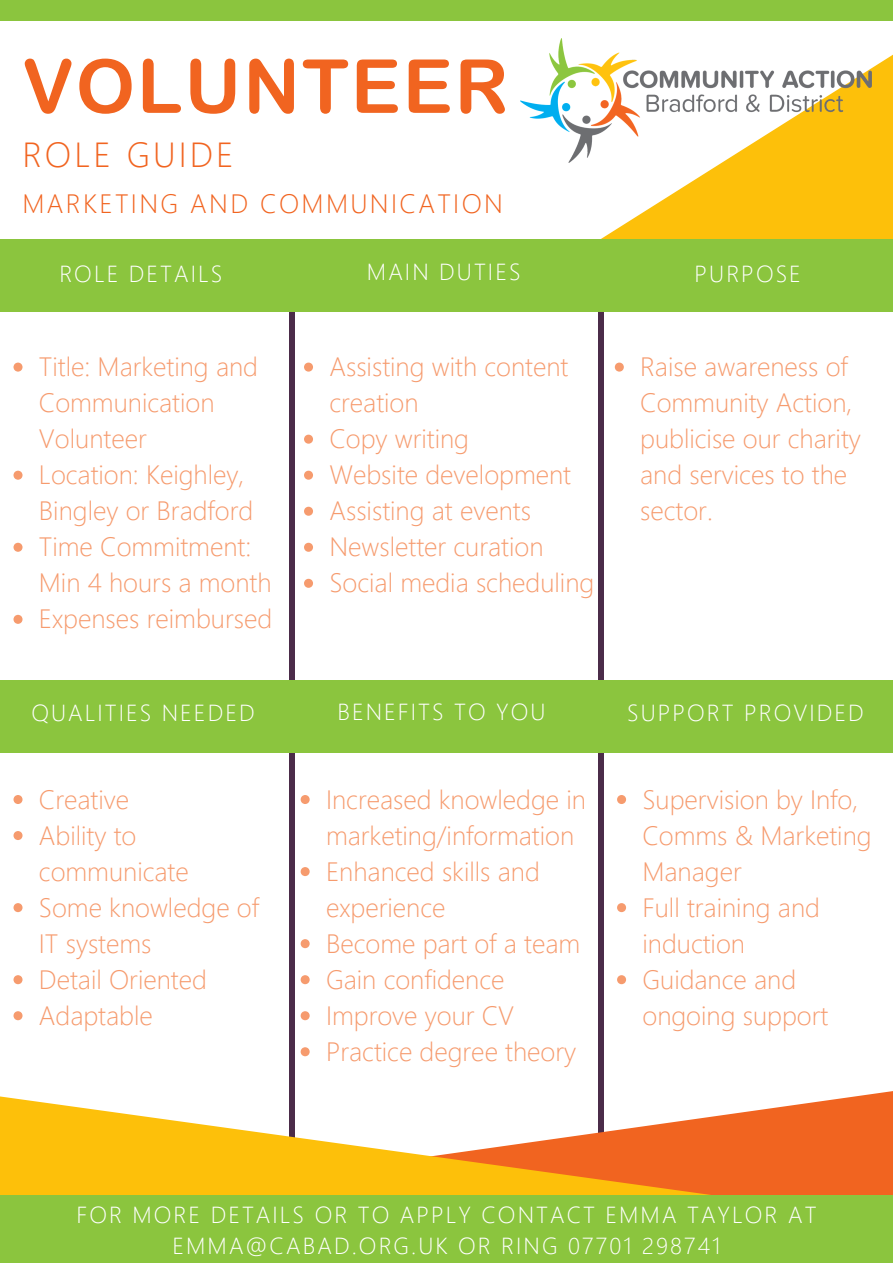
<style>
.page{position:relative;width:893px;height:1263px;background:#fff}
.page>*{position:absolute;margin:0;border:0;box-sizing:border-box;transform-origin:0 0}
.t1{font:74.55px "Arial Rounded MT Bold";letter-spacing:.03em;color:#f16420}
.t2{font:300 34.8px "Segoe UI";letter-spacing:.09em;color:#f16420}
.t3{font:300 26.55px/36px "Segoe UI";color:#f69b6e}
.t4{font:300 26.55px "Segoe UI";letter-spacing:.09em;color:#f16420}
.t5{font:300 23.25px/31.5px "Segoe UI";letter-spacing:.09em;color:#fff;text-align:center}
</style>
<div class="page">
<svg style="left:373px;top:54px;width:520px;height:746px"></svg>
<div style="left:0;top:311px;width:893px;height:437px;background:#fff"></div>
<div style="left:289px;top:245px;width:5px;height:934px;background:#4b2c49"></div>
<div style="left:598px;top:296px;width:6px;height:934px;background:#4b2c49"></div>
<div style="left:0;top:240px;width:893px;height:72px;background:#8bc53e"></div>
<div style="left:0;top:680px;width:893px;height:72px;background:#8bc53e"></div>
<svg style="left:0;top:1041px;width:893px;height:154px"></svg>
<div style="left:0;top:1195px;width:893px;height:68px;background:#8bc53e"></div>
<div style="left:0;top:0;width:893px;height:21px;background:#8bc53e"></div>
<img style="left:520px;top:38px;width:351px;height:124px">
<svg style="left:14px;top:363px;width:9px;height:9px"></svg>
<svg style="left:14px;top:471px;width:9px;height:9px"></svg>
<svg style="left:14px;top:543px;width:9px;height:9px"></svg>
<svg style="left:14px;top:615px;width:9px;height:9px"></svg>
<svg style="left:304px;top:363px;width:9px;height:9px"></svg>
<svg style="left:304px;top:435px;width:9px;height:9px"></svg>
<svg style="left:304px;top:471px;width:9px;height:9px"></svg>
<svg style="left:304px;top:507px;width:9px;height:9px"></svg>
<svg style="left:304px;top:543px;width:9px;height:9px"></svg>
<svg style="left:304px;top:579px;width:9px;height:9px"></svg>
<svg style="left:615px;top:363px;width:9px;height:9px"></svg>
<svg style="left:14px;top:795px;width:9px;height:9px"></svg>
<svg style="left:14px;top:831px;width:9px;height:9px"></svg>
<svg style="left:14px;top:903px;width:9px;height:9px"></svg>
<svg style="left:14px;top:975px;width:9px;height:9px"></svg>
<svg style="left:14px;top:1011px;width:9px;height:9px"></svg>
<svg style="left:301px;top:795px;width:9px;height:9px"></svg>
<svg style="left:301px;top:867px;width:9px;height:9px"></svg>
<svg style="left:301px;top:939px;width:9px;height:9px"></svg>
<svg style="left:301px;top:975px;width:9px;height:9px"></svg>
<svg style="left:301px;top:1011px;width:9px;height:9px"></svg>
<svg style="left:301px;top:1047px;width:9px;height:9px"></svg>
<svg style="left:617px;top:795px;width:9px;height:9px"></svg>
<svg style="left:617px;top:903px;width:9px;height:9px"></svg>
<svg style="left:617px;top:975px;width:9px;height:9px"></svg>
<h1 class="t1" style="left:23px;top:42px;width:487px">VOLUNTEER</h1>
<h2 class="t2" style="left:23px;top:129px;width:213px">ROLE GUIDE</h2>
<p class="t4" style="left:23px;top:184px;width:482px">MARKETING AND COMMUNICATION</p>
<p class="t5" style="left:59px;top:256px;width:164px">ROLE DETAILS</p>
<p class="t5" style="left:367px;top:255px;width:155px">MAIN DUTIES</p>
<p class="t5" style="left:695px;top:256px;width:108px">PURPOSE</p>
<p class="t3" style="left:39px;top:347px;width:235px">Title: Marketing and<br>Communication<br>Volunteer<br>Location: Keighley,<br>Bingley or Bradford<br>Time Commitment:<br>Min 4 hours a month<br>Expenses reimbursed</p>
<p class="t3" style="left:329px;top:347px;width:266px">Assisting with content creation<br>Copy writing<br>Website development<br>Assisting at events<br>Newsletter curation<br>Social media scheduling</p>
<p class="t3" style="left:640px;top:347px;width:222px">Raise awareness of<br>Community Action, publicise our charity and services to the sector.</p>
<p class="t5" style="left:32px;top:695px;width:225px">QUALITIES NEEDED</p>
<p class="t5" style="left:337px;top:694px;width:210px">BENEFITS TO YOU</p>
<p class="t5" style="left:627px;top:695px;width:238px">SUPPORT PROVIDED</p>
<p class="t3" style="left:39px;top:779px;width:222px">Creative<br>Ability to communicate<br>Some knowledge of<br>IT systems<br>Detail Oriented<br>Adaptable</p>
<p class="t3" style="left:326px;top:779px;width:262px">Increased knowledge in marketing/information<br>Enhanced skills and experience<br>Become part of a team<br>Gain confidence<br>Improve your CV<br>Practice degree theory</p>
<p class="t3" style="left:642px;top:779px;width:231px">Supervision by Info,<br>Comms &amp; Marketing<br>Manager<br>Full training and induction<br>Guidance and ongoing support</p>
<p class="t5" style="left:77px;top:1197px;width:741px">FOR MORE DETAILS OR TO APPLY CONTACT EMMA TAYLOR AT<br>EMMA@CABAD.ORG.UK OR RING 07701 298741</p>
</div>
